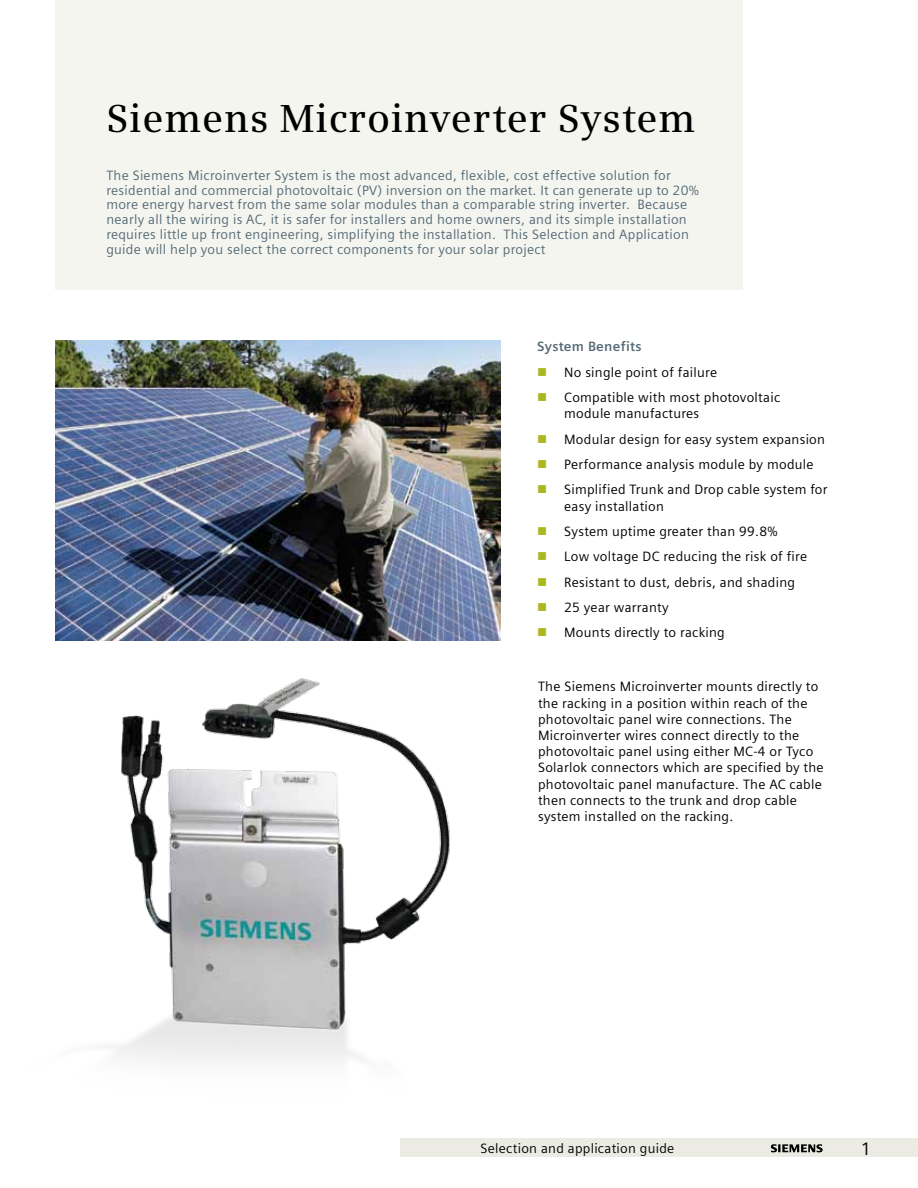
<style>
.page{position:relative;width:918px;height:1188px;background:#fff}
.page>*{position:absolute;margin:0;border:0;box-sizing:border-box;transform-origin:0 0}
.t1{font:600 39px "Siemens Serif OT";letter-spacing:.02em;color:#000}
.t2{font:18px "Siemens Sans";color:#000}
.t3{font:13.5px/25.3px "Siemens Sans";letter-spacing:.02em;color:#000}
.t4{font:13.5px/14.9px "Siemens Sans";letter-spacing:.02em;color:#546a76}
.t5{font:700 13.5px "Siemens Sans";letter-spacing:.02em;color:#546a76}
</style>
<div class="page">
<div style="left:55px;top:0;width:688px;height:289px;background:#f5f5f0"></div>
<img style="left:55px;top:640px;width:446px;height:422px">
<img style="left:55px;top:341px;width:446px;height:299px">
<img style="left:55px;top:341px;width:442px;height:281px">
<div style="left:400px;top:1138px;width:518px;height:19px;background:#ebebe3"></div>
<svg style="left:771px;top:1144px;width:52px;height:8px"></svg>
<h1 class="t1" style="left:106px;top:96px;width:591px">Siemens Microinverter System</h1>
<p class="t4" style="left:106px;top:168px;width:594px">The Siemens Microinverter System is the most advanced, flexible, cost effective solution for residential and commercial photovoltaic (PV) inversion on the market. It can generate up to 20% more energy harvest from the same solar modules than a comparable string inverter. Because nearly all the wiring is AC, it is safer for installers and home owners, and its simple installation requires little up front engineering, simplifying the installation. This Selection and Application guide will help you select the correct components for your solar project</p>
<p class="t5" style="left:537px;top:339px;width:106px">System Benefits</p>
<p class="t3" style="left:564px;top:359px;width:218px">No single point of failure<br>Compatible with most photovoltaic</p>
<p class="t3" style="left:564px;top:401px;width:265px">module manufactures<br>Modular design for easy system expansion Performance analysis module by module Simplified Trunk and Drop cable system for</p>
<p class="t3" style="left:564px;top:493px;width:245px">easy installation<br>System uptime greater than 99.8%<br>Low voltage DC reducing the risk of fire<br>Resistant to dust, debris, and shading<br>25 year warranty<br>Mounts directly to racking</p>
<p class="t3" style="left:538px;top:679px;width:287px;line-height:16.2px">The Siemens Microinverter mounts directly to the racking in a position within reach of the photovoltaic panel wire connections. The Microinverter wires connect directly to the photovoltaic panel using either MC-4 or Tyco Solarlok connectors which are specified by the photovoltaic panel manufacture. The AC cable then connects to the trunk and drop cable system installed on the racking.</p>
<p class="t3" style="left:481px;top:1135px;width:195px">Selection and application guide</p>
<h2 class="t2" style="left:861px;top:1139px;width:12px">1</h2>
</div>
